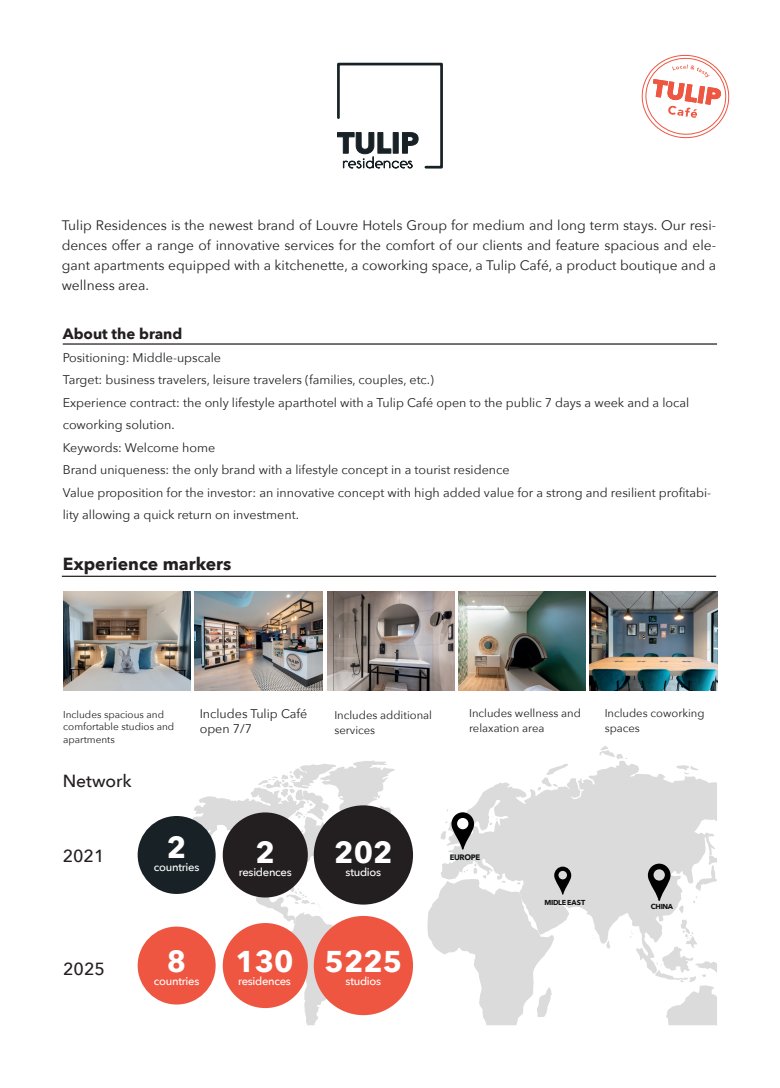
<style>
.page{position:relative;width:780px;height:1088px;background:#fff}
.page>*{position:absolute;margin:0;border:0;box-sizing:border-box;transform-origin:0 0}
.t1{font:700 30px "Avenir Next";color:#fff}
.t2{font:700 17.5px "Avenir Next";color:#231f20}
.t3{font:500 17.5px "Avenir Next";color:#231f20}
.t4{font:700 15px "Avenir Next";color:#231f20}
.t5{font:13.75px/20px "Avenir Next";color:#231f20;text-align:justify}
.t6{font:12.5px/22.5px "Avenir Next";color:#231f20}
.t7{font:11.25px/15px "Avenir Next";color:#231f20}
.t8{font:500 11.25px "Avenir Next";letter-spacing:-.025em;color:#fff}
.t9{font:10px/12.5px "Avenir Next";color:#231f20}
.t10{font:700 7.88px "Avenir Next";letter-spacing:-.05em;color:#111314}
.t11{font:700 7.25px "Avenir Next";letter-spacing:-.05em;color:#111314}
</style>
<div class="page">
<svg style="left:448px;top:761px;width:269px;height:213px;fill:#dadbda"></svg>
<svg style="left:606px;top:941px;width:4px;height:7px"></svg>
<svg style="left:599px;top:746px;width:29px;height:13px"></svg>
<svg style="left:629px;top:931px;width:3px;height:7px"></svg>
<svg style="left:679px;top:905px;width:4px;height:8px"></svg>
<svg style="left:693px;top:855px;width:24px;height:48px"></svg>
<svg style="left:676px;top:765px;width:22px;height:9px"></svg>
<svg style="left:655px;top:919px;width:62px;height:106px"></svg>
<svg style="left:537px;top:764px;width:31px;height:26px"></svg>
<svg style="left:489px;top:816px;width:9px;height:9px"></svg>
<svg style="left:185px;top:760px;width:209px;height:265px"></svg>
<svg style="left:440px;top:809px;width:34px;height:40px"></svg>
<svg style="left:427px;top:863px;width:144px;height:162px"></svg>
<svg style="left:647px;top:863px;width:23px;height:38px"></svg>
<svg style="left:337px;top:62px;width:106px;height:107px"></svg>
<img style="left:458px;top:591px;width:127px;height:100px">
<img style="left:589px;top:591px;width:128px;height:100px">
<img style="left:63px;top:591px;width:128px;height:100px">
<img style="left:195px;top:591px;width:127px;height:100px">
<svg style="left:641px;top:54px;width:89px;height:85px"></svg>
<img style="left:327px;top:591px;width:128px;height:100px">
<div style="left:138px;top:816px;width:78px;height:78px;background:#182125;border-radius:50%"></div>
<div style="left:223px;top:812px;width:85px;height:85px;background:#231f20;border-radius:50%"></div>
<div style="left:314px;top:805px;width:99px;height:99px;background:#231f20;border-radius:50%"></div>
<div style="left:138px;top:926px;width:78px;height:78px;background:#ee5642;border-radius:50%"></div>
<div style="left:223px;top:923px;width:85px;height:85px;background:#ee5642;border-radius:50%"></div>
<div style="left:314px;top:916px;width:99px;height:99px;background:#ee5642;border-radius:50%"></div>
<hr style="left:63px;top:343px;width:654px;height:2px;background:#231f20">
<hr style="left:62px;top:576px;width:654px;height:1px;background:#231f20">
<p class="t5" style="left:62px;top:215px;width:656px">Tulip Residences is the newest brand of Louvre Hotels Group for medium and long term stays. Our resi&shy;dences offer a range of innovative services for the comfort of our clients and feature spacious and ele&shy;gant apartments equipped with a kitchenette, a coworking space, a Tulip Café, a product boutique and a wellness area.</p>
<p class="t4" style="left:63px;top:321px;width:121px">About the brand</p>
<p class="t6" style="left:63px;top:346px;width:650px">Positioning: Middle-upscale<br>Target: business travelers, leisure travelers (families, couples, etc.)<br>Experience contract: the only lifestyle aparthotel with a Tulip Café open to the public 7 days a week and a local coworking solution.<br>Keywords: Welcome home<br>Brand uniqueness: the only brand with a lifestyle concept in a tourist residence<br>Value proposition for the investor: an innovative concept with high added value for a strong and resilient profitabi&shy;lity allowing a quick return on investment.</p>
<h2 class="t2" style="left:63px;top:549px;width:170px">Experience markers</h2>
<p class="t9" style="left:63px;top:707px;width:112px">Includes spacious and comfortable studios and apartments</p>
<p class="t7" style="left:469px;top:705px;width:113px">Includes wellness and relaxation area</p>
<p class="t7" style="left:604px;top:705px;width:101px">Includes coworking spaces</p>
<p class="t6" style="left:200px;top:705px;width:109px;line-height:15px">Includes Tulip Café open 7/7</p>
<p class="t7" style="left:334px;top:707px;width:99px">Includes additional services</p>
<h2 class="t3" style="left:63px;top:765px;width:71px">Network</h2>
<h2 class="t3" style="left:63px;top:840px;width:43px">2021</h2>
<h1 class="t1" style="left:167px;top:821px;width:21px">2</h1>
<p class="t8" style="left:154px;top:858px;width:47px">countries</p>
<h2 class="t3" style="left:63px;top:953px;width:43px">2025</h2>
<h1 class="t1" style="left:167px;top:935px;width:21px">8</h1>
<p class="t8" style="left:154px;top:972px;width:47px">countries</p>
<h1 class="t1" style="left:255px;top:826px;width:21px">2</h1>
<p class="t8" style="left:239px;top:863px;width:54px">residences</p>
<h1 class="t1" style="left:235px;top:935px;width:60px">130</h1>
<p class="t8" style="left:238px;top:972px;width:54px">residences</p>
<h1 class="t1" style="left:334px;top:826px;width:60px">202</h1>
<p class="t8" style="left:345px;top:863px;width:37px">studios</p>
<h1 class="t1" style="left:324px;top:935px;width:79px">5225</h1>
<p class="t8" style="left:345px;top:972px;width:37px">studios</p>
<p class="t10" style="left:450px;top:850px;width:32px">EUROPE</p>
<p class="t11" style="left:544px;top:896px;width:42px">MIDLE EAST</p>
<p class="t11" style="left:650px;top:900px;width:24px">CHINA</p>
</div>
